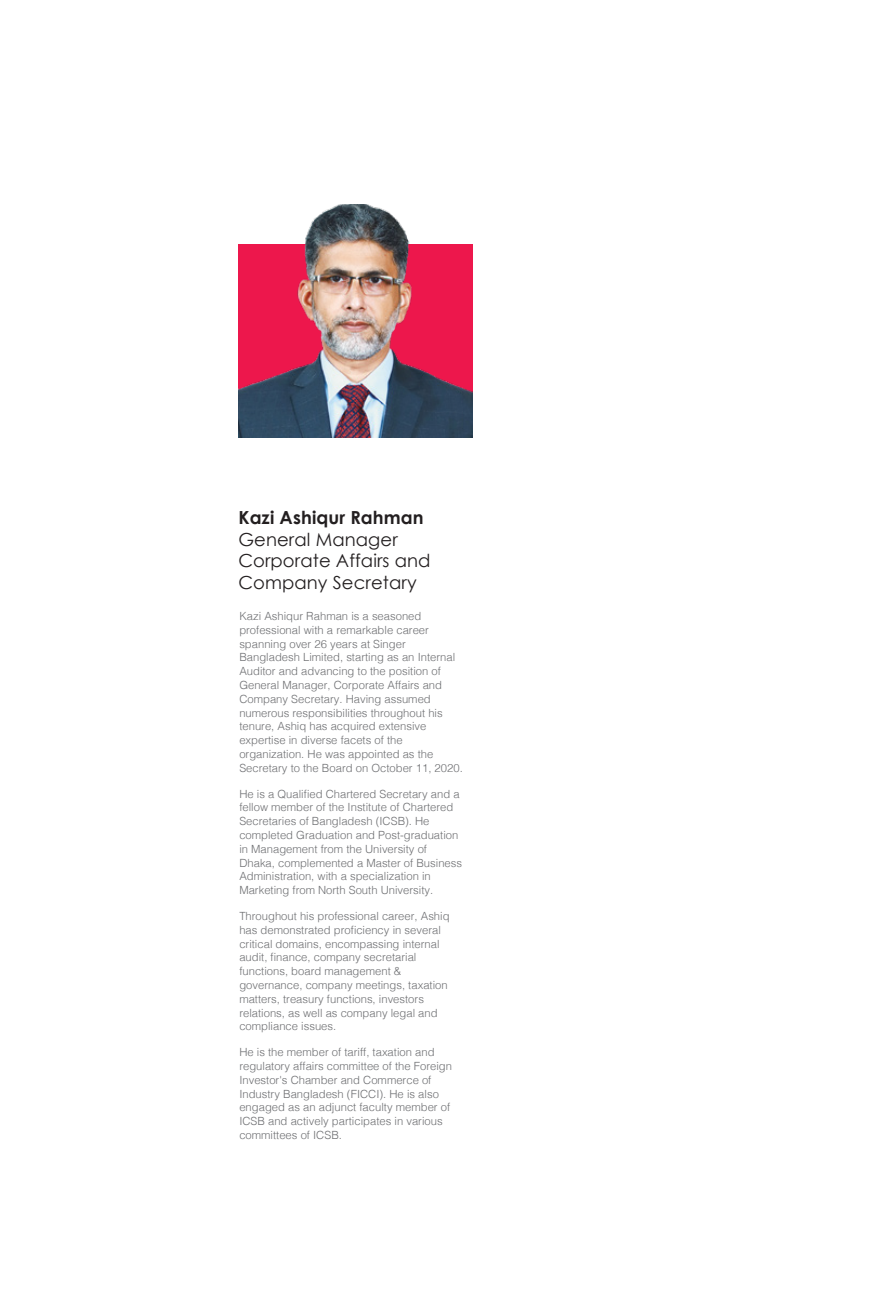
<style>
.page{position:relative;width:894px;height:1296px;background:#fff}
.page>*{position:absolute;margin:0;border:0;box-sizing:border-box;transform-origin:0 0}
.t1{font:18px/21.6px "Century Gothic";letter-spacing:.005em;color:#231f20}
.t2{font:700 18px "Century Gothic";letter-spacing:.005em;color:#231f20}
.t3{font:300 11.25px/13.8px "Helvetica";color:#6d6e71}
</style>
<div class="page">
<img style="left:238px;top:204px;width:234px;height:234px">
<h1 class="t2" style="left:238px;top:504px;width:187px">Kazi Ashiqur Rahman</h1>
<h1 class="t1" style="left:238px;top:528px;width:194px">General Manager<br>Corporate Affairs and<br>Company Secretary</h1>
<p class="t3" style="left:239px;top:609px;width:225px">Kazi Ashiqur Rahman is a seasoned professional with a remarkable career spanning over 26 years at Singer Bangladesh Limited, starting as an Internal Auditor and advancing to the position of General Manager, Corporate Affairs and Company Secretary. Having assumed numerous responsibilities throughout his tenure, Ashiq has acquired extensive expertise in diverse facets of the organization. He was appointed as the Secretary to the Board on October 11, 2020.</p>
<p class="t3" style="left:239px;top:786px;width:224px">He is a Qualified Chartered Secretary and a fellow member of the Institute of Chartered Secretaries of Bangladesh (ICSB). He completed Graduation and Post-graduation in Management from the University of Dhaka, complemented a Master of Business Administration, with a specialization in Marketing from North South University.</p>
<p class="t3" style="left:239px;top:909px;width:212px">Throughout his professional career, Ashiq has demonstrated proficiency in several critical domains, encompassing internal audit, finance, company secretarial functions, board management &amp; governance, company meetings, taxation matters, treasury functions, investors relations, as well as company legal and compliance issues.</p>
<p class="t3" style="left:239px;top:1045px;width:214px">He is the member of tariff, taxation and regulatory affairs committee of the Foreign Investor's Chamber and Commerce of Industry Bangladesh (FICCI). He is also engaged as an adjunct faculty member of ICSB and actively participates in various committees of ICSB.</p>
</div>
